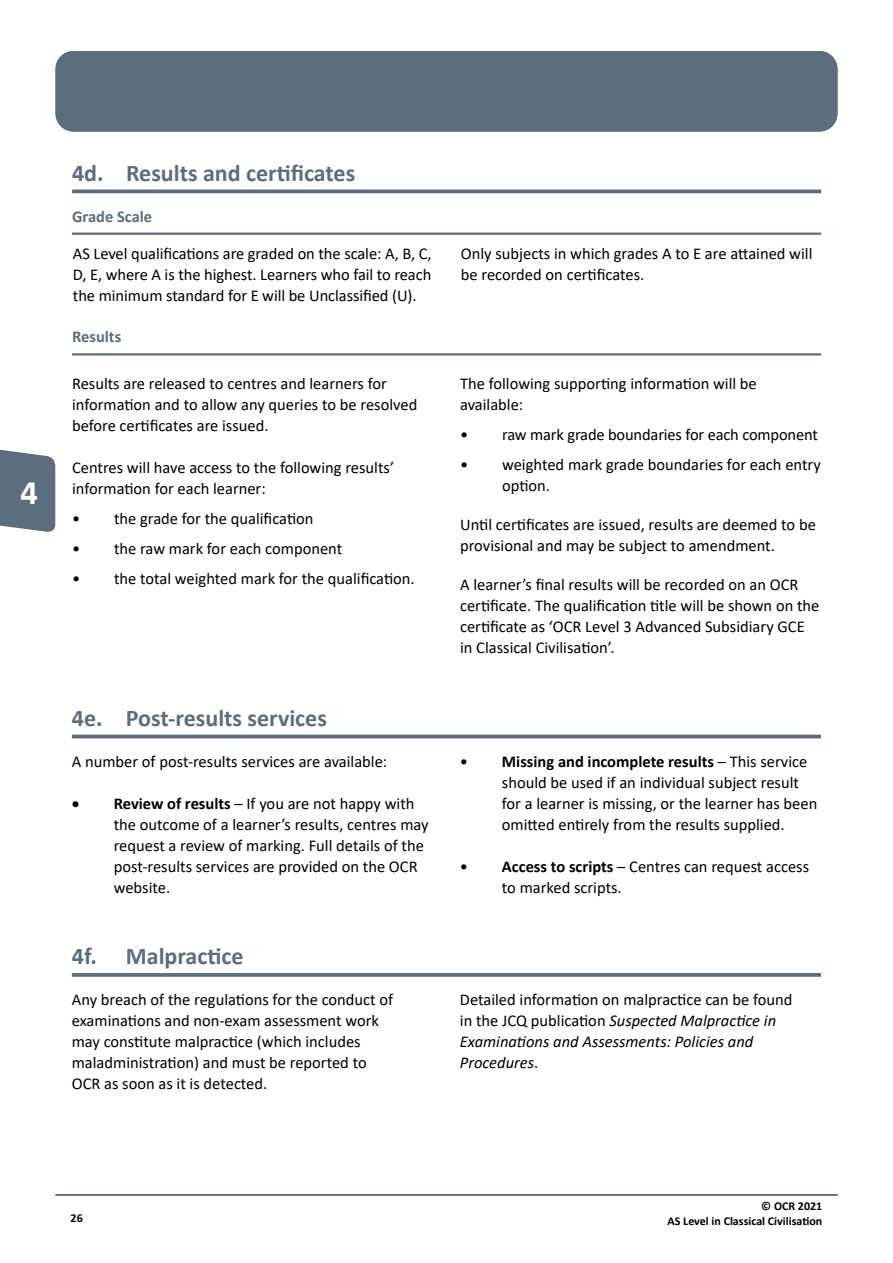
<style>
.page{position:relative;width:893px;height:1263px;background:#fff}
.page>*{position:absolute;margin:0;border:0;box-sizing:border-box;transform-origin:0 0}
.t1{font:700 34.5px "Calibri";color:#fff}
.HA{font:700 24px "Calibri";color:#5c6d7d}
.BL_T{font:16.5px/21px "Calibri";color:#000}
.TX{font:16.5px/21px "Calibri";color:#000}
.TXG{font:16.5px/21px "Calibri";color:#000}
.TXG-2{font:italic 16.5px/21px "Calibri";color:#000}
.HC{font:700 16.5px "Calibri";color:#5c6d7d}
.t2{font:700 12px/15px "Calibri";color:#000;text-align:right}
.s1{font-weight:700}
.s2{font-style:normal}
</style>
<div class="page">
<svg style="left:0;top:449px;width:55px;height:83px;background:#707e8c"></svg>
<div style="left:0;top:478px;width:38px;height:30px;background:#5c6d7d"></div>
<svg style="left:72px;top:189px;width:749px;height:4px;background:#717f8d"></svg>
<hr style="left:72px;top:233px;width:749px;height:2px;background:#5c6d7d">
<hr style="left:72px;top:353px;width:749px;height:2px;background:#5c6d7d">
<div style="left:56px;top:51px;width:781px;height:81px;background:#5c6d7d;border-radius:18px"></div>
<hr style="left:56px;top:1194px;width:781px;height:1px;background:#5c6d7d">
<hr style="left:72px;top:735px;width:749px;height:3px;background:#5c6d7d">
<svg style="left:72px;top:973px;width:749px;height:4px;background:#657584"></svg>
<h1 class="t1" style="left:21px;top:468px;width:19px">4</h1>
<p class="HA" style="left:72px;top:156px;width:285px">4d. Results and certificates</p>
<p class="HC" style="left:72px;top:205px;width:82px">Grade Scale</p>
<p class="TX" style="left:73px;top:242px;width:360px;text-align:justify">AS Level qualifications are graded on the scale: A, B, C, D, E, where A is the highest. Learners who fail to reach the minimum standard for E will be Unclassified (U).</p>
<p class="TXG" style="left:461px;top:242px;width:353px">Only subjects in which grades A to E are attained will be recorded on certificates.</p>
<p class="HC" style="left:72px;top:325px;width:51px">Results</p>
<p class="TX" style="left:72px;top:373px;width:347px">Results are released to centres and learners for information and to allow any queries to be resolved before certificates are issued.</p>
<p class="TXG" style="left:72px;top:457px;width:324px">Centres will have access to the following results’ information for each learner:</p>
<p class="BL_T" style="left:72px;top:508px;width:243px">• the grade for the qualification</p>
<p class="BL_T" style="left:72px;top:538px;width:272px">• the raw mark for each component</p>
<p class="BL_T" style="left:72px;top:568px;width:344px">• the total weighted mark for the qualification.</p>
<p class="TXG" style="left:460px;top:373px;width:298px">The following supporting information will be available:</p>
<p class="BL_T" style="left:460px;top:424px;width:359px">• raw mark grade boundaries for each component</p>
<p class="BL_T" style="left:502px;top:454px;width:320px;text-indent:-42px">• weighted mark grade boundaries for each entry option.</p>
<p class="TXG" style="left:460px;top:514px;width:357px">Until certificates are issued, results are deemed to be provisional and may be subject to amendment.</p>
<p class="TXG" style="left:460px;top:574px;width:361px">A learner’s final results will be recorded on an OCR certificate. The qualification title will be shown on the certificate as ‘OCR Level 3 Advanced Subsidiary GCE in Classical Civilisation’.</p>
<p class="HA" style="left:72px;top:701px;width:257px">4e. Post-results services</p>
<p class="TX" style="left:72px;top:750px;width:317px">A number of post-results services are available:</p>
<p class="BL_T" style="left:114px;top:792px;width:316px;text-indent:-42px">• <span class="s1">Review of results</span> – If you are not happy with the outcome of a learner’s results, centres may request a review of marking. Full details of the post-results services are provided on the OCR website.</p>
<p class="BL_T" style="left:502px;top:750px;width:317px;text-indent:-42px">• <span class="s1">Missing and incomplete results</span> – This service should be used if an individual subject result for a learner is missing, or the learner has been omitted entirely from the results supplied.</p>
<p class="BL_T" style="left:502px;top:855px;width:309px;text-indent:-42px">• <span class="s1">Access to scripts</span> – Centres can request access to marked scripts.</p>
<p class="HA" style="left:72px;top:939px;width:173px">4f. Malpractice</p>
<p class="TX" style="left:72px;top:989px;width:323px">Any breach of the regulations for the conduct of examinations and non-exam assessment work may constitute malpractice (which includes maladministration) and must be reported to OCR as soon as it is detected.</p>
<p class="TXG-2" style="left:460px;top:988px;width:334px"><span class="s2">Detailed information on malpractice can be found in the JCQ publication</span> Suspected Malpractice in Examinations and Assessments: Policies and Procedures<span class="s2">.</span></p>
<p class="t2" style="left:71px;top:1210px;width:14px">26</p>
<p class="t2" style="left:668px;top:1198px;width:156px">© OCR 2021<br>AS Level in Classical Civilisation</p>
</div>
